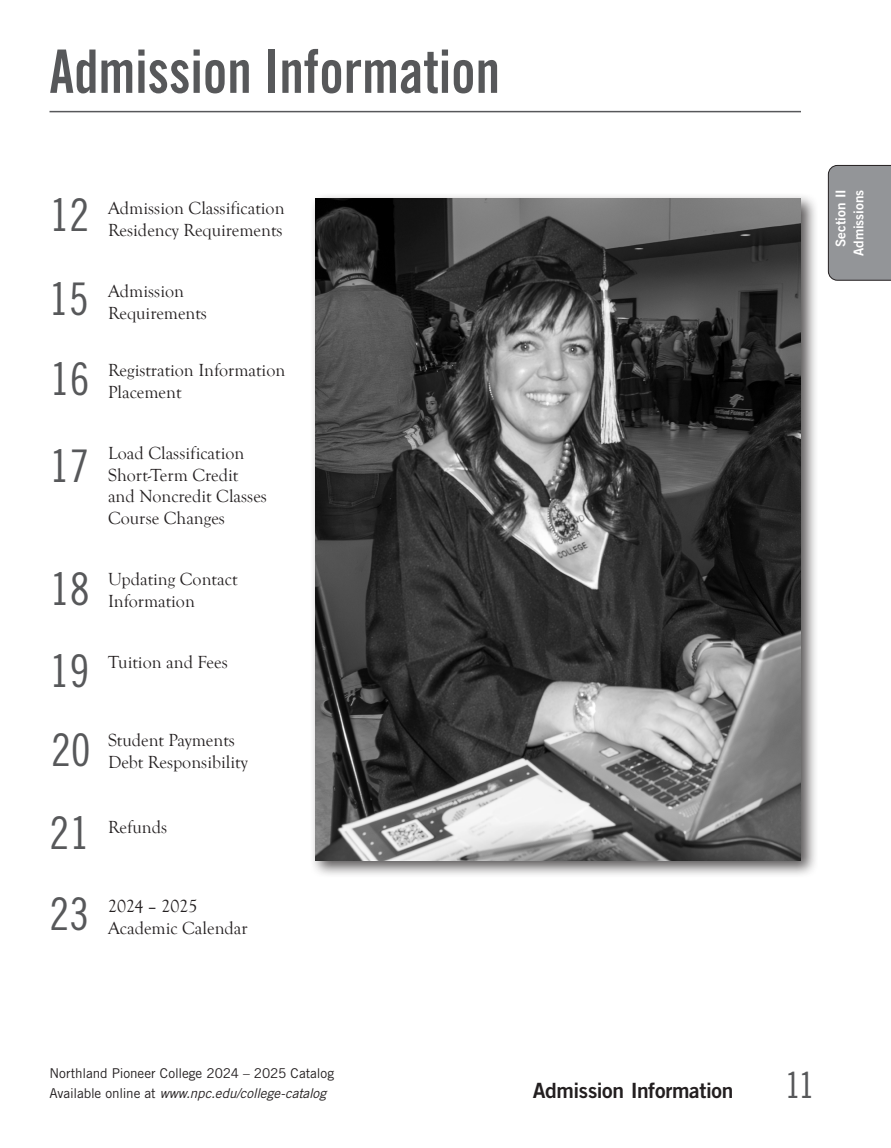
<style>
.page{position:relative;width:891px;height:1148px;background:#fff}
.page>*{position:absolute;margin:0;border:0;box-sizing:border-box;transform-origin:0 0}
.H1__Department{font:60px "Trade Gothic LT Std Bd Cn 20";color:#57585a;scale:.92 1}
.Divider_Teaser_Pg{font:45px "Trade Gothic LT Std Cn 18";color:#57585a}
.t1{font:36px "Trade Gothic LT Std Cn 18";color:#57585a}
.t2{font:21px "Trade Gothic LT Std Bd 2";letter-spacing:-.015em;color:#231f20}
.Divider_Teaser_Text{font:18px/21.6px "Goudy Old Style T";color:#231f20}
.t3{font:13.5px/19.5px "Trade Gothic LT Std";letter-spacing:-.005em;color:#231f20}
.t4{font:13.5px/18px "Trade Gothic LT Std Bd 2";letter-spacing:-.005em;color:#fff;text-align:right}
.s1{font-style:italic}
</style>
<div class="page">
<div style="left:828px;top:165px;width:63px;height:116px;background:#939598"></div>
<hr style="left:50px;top:111px;width:751px;height:1px;background:#57585a">
<div style="left:310px;top:193px;width:509px;height:685px;background:#231f20;opacity:.75"></div>
<img style="left:315px;top:198px;width:486px;height:662px">
<p class="H1__Department" style="left:50px;top:35px;width:491px">Admission Information</p>
<p class="Divider_Teaser_Pg" style="left:50px;top:188px;width:41px">12</p>
<p class="Divider_Teaser_Text" style="left:108px;top:198px;width:178px">Admission Classification<br>Residency Requirements</p>
<p class="Divider_Teaser_Pg" style="left:49px;top:273px;width:41px">15</p>
<p class="Divider_Teaser_Text" style="left:108px;top:281px;width:101px">Admission<br>Requirements</p>
<p class="Divider_Teaser_Pg" style="left:50px;top:352px;width:41px">16</p>
<p class="Divider_Teaser_Text" style="left:108px;top:360px;width:179px">Registration Information<br>Placement</p>
<p class="Divider_Teaser_Pg" style="left:50px;top:439px;width:41px">17</p>
<p class="Divider_Teaser_Text" style="left:108px;top:443px;width:160px">Load Classification<br>Short-Term Credit and Noncredit Classes<br>Course Changes</p>
<p class="Divider_Teaser_Pg" style="left:50px;top:562px;width:41px">18</p>
<p class="Divider_Teaser_Text" style="left:108px;top:569px;width:131px">Updating Contact<br>Information</p>
<p class="Divider_Teaser_Pg" style="left:50px;top:644px;width:41px">19</p>
<p class="Divider_Teaser_Text" style="left:108px;top:651px;width:121px">Tuition and Fees</p>
<p class="Divider_Teaser_Pg" style="left:51px;top:723px;width:41px">20</p>
<p class="Divider_Teaser_Text" style="left:108px;top:730px;width:141px">Student Payments<br>Debt Responsibility</p>
<p class="Divider_Teaser_Pg" style="left:50px;top:806px;width:41px">21</p>
<p class="Divider_Teaser_Text" style="left:108px;top:816px;width:61px">Refunds</p>
<p class="Divider_Teaser_Pg" style="left:50px;top:887px;width:41px">23</p>
<p class="Divider_Teaser_Text" style="left:108px;top:895px;width:91px">2024 – 2025</p>
<p class="Divider_Teaser_Text" style="left:108px;top:917px;width:141px">Academic Calendar</p>
<p class="t4" style="left:831px;top:256px;width:68px;rotate:-90deg">Section II<br>Admissions</p>
<p class="t3" style="left:50px;top:1063px;width:286px">Northland Pioneer College 2024 – 2025 Catalog<br>Available online at <span class="s1">www.npc.edu/college-catalog</span></p>
<p class="t2" style="left:533px;top:1077px;width:202px">Admission Information</p>
<h3 class="t1" style="left:785px;top:1064px;width:31px">11</h3>
</div>
